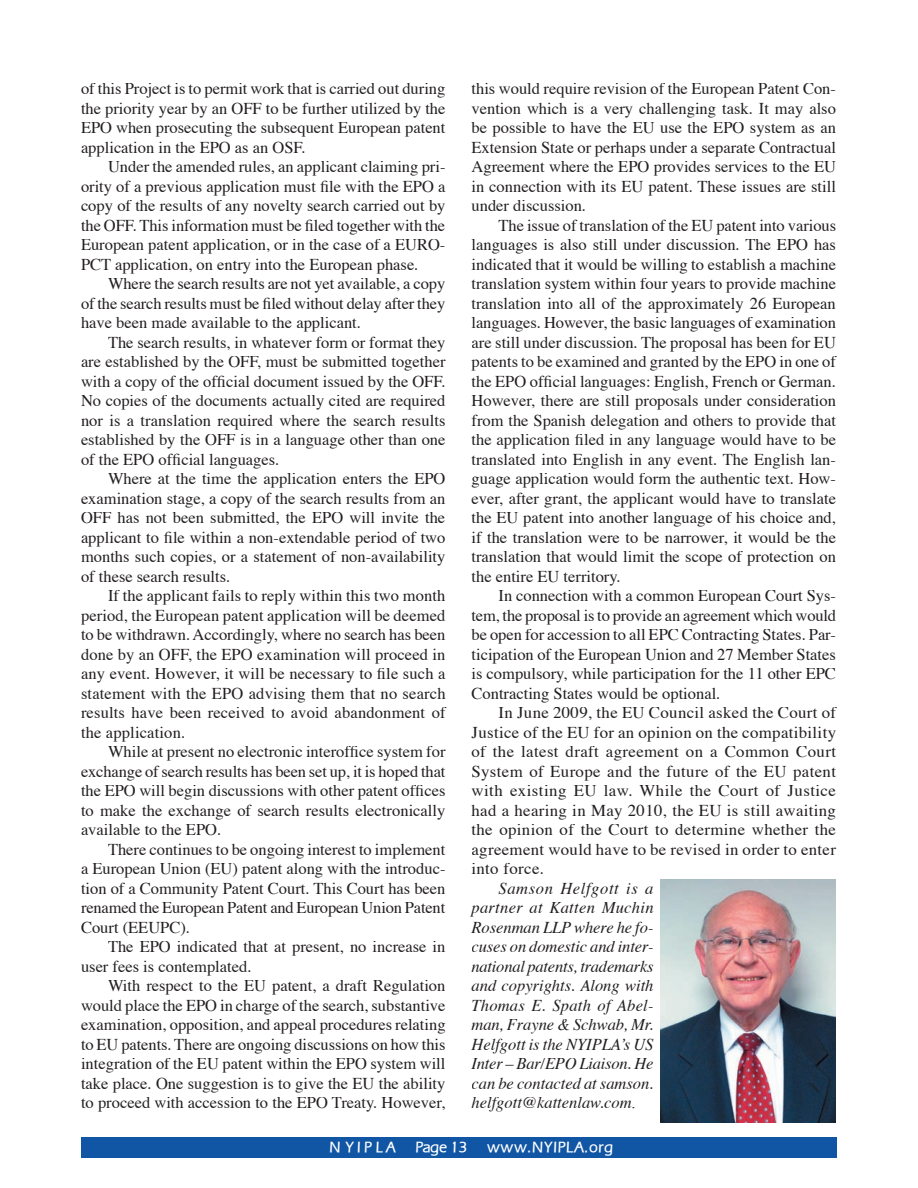
<style>
.page{position:relative;width:918px;height:1188px;background:#fff}
.page>*{position:absolute;margin:0;border:0;box-sizing:border-box;transform-origin:0 0}
.t1{font:16.5px/19.5px "Times";color:#231f20;text-align:justify}
.t2{font:italic 16.5px/19.5px "Times";color:#231f20;text-align:justify}
.t3{font:700 15px "Eric";letter-spacing:.11em;color:#fff}
.t4{font:700 15px "Eric";letter-spacing:.06em;color:#fff}
.s1{font-family:"Times New Roman";font-style:normal}
</style>
<div class="page">
<div style="left:81px;top:1137px;width:756px;height:21px;background:#1056a4"></div>
<img style="left:660px;top:879px;width:176px;height:244px">
<p class="t1" style="left:81px;top:78px;width:366px">of this Project is to permit work that is carried out during the priority year by an OFF to be further utilized by the EPO when prosecuting the subsequent European patent application in the EPO as an OSF.</p>
<p class="t1" style="left:81px;top:156px;width:366px;text-indent:27px">Under the amended rules, an applicant claiming pri&shy;ority of a previous application must file with the EPO a copy of the results of any novelty search carried out by the OFF. This information must be filed together with the European patent application, or in the case of a EURO-PCT application, on entry into the European phase.</p>
<p class="t1" style="left:81px;top:273px;width:366px;text-indent:27px">Where the search results are not yet available, a copy of the search results must be filed without delay after they have been made available to the applicant.</p>
<p class="t1" style="left:81px;top:331px;width:366px;text-indent:27px">The search results, in whatever form or format they are established by the OFF, must be submitted together with a copy of the official document issued by the OFF.<br>No copies of the documents actually cited are required nor is a translation required where the search results established by the OFF is in a language other than one of the EPO official languages.</p>
<p class="t1" style="left:81px;top:468px;width:366px;text-indent:27px">Where at the time the application enters the EPO examination stage, a copy of the search results from an OFF has not been submitted, the EPO will invite the applicant to file within a non-extendable period of two months such copies, or a statement of non-availability of these search results.</p>
<p class="t1" style="left:81px;top:585px;width:366px;text-indent:27px">If the applicant fails to reply within this two month period, the European patent application will be deemed to be withdrawn. Accordingly, where no search has been done by an OFF, the EPO examination will proceed in any event. However, it will be necessary to file such a statement with the EPO advising them that no search results have been received to avoid abandonment of the application.</p>
<p class="t1" style="left:81px;top:741px;width:366px;text-indent:27px">While at present no electronic interoffice system for exchange of search results has been set up, it is hoped that the EPO will begin discussions with other patent offices to make the exchange of search results electronically available to the EPO.</p>
<p class="t1" style="left:81px;top:838px;width:366px;text-indent:27px">There continues to be ongoing interest to implement a European Union (EU) patent along with the introduc&shy;tion of a Community Patent Court. This Court has been renamed the European Patent and European Union Patent Court (EEUPC).</p>
<p class="t1" style="left:81px;top:936px;width:366px;text-indent:27px">The EPO indicated that at present, no increase in user fees is contemplated.</p>
<p class="t1" style="left:81px;top:975px;width:366px;text-indent:27px">With respect to the EU patent, a draft Regulation would place the EPO in charge of the search, substantive examination, opposition, and appeal procedures relating to EU patents. There are ongoing discussions on how this integration of the EU patent within the EPO system will take place. One suggestion is to give the EU the ability to proceed with accession to the EPO Treaty. However,</p>
<p class="t1" style="left:472px;top:78px;width:366px">this would require revision of the European Patent Con&shy;vention which is a very challenging task. It may also be possible to have the EU use the EPO system as an Extension State or perhaps under a separate Contractual Agreement where the EPO provides services to the EU in connection with its EU patent. These issues are still under discussion.</p>
<p class="t1" style="left:472px;top:214px;width:366px;text-indent:27px">The issue of translation of the EU patent into various languages is also still under discussion. The EPO has indicated that it would be willing to establish a machine translation system within four years to provide machine translation into all of the approximately 26 European languages. However, the basic languages of examination are still under discussion. The proposal has been for EU patents to be examined and granted by the EPO in one of the EPO official languages: English, French or German.<br>However, there are still proposals under consideration from the Spanish delegation and others to provide that the application filed in any language would have to be translated into English in any event. The English lan&shy;guage application would form the authentic text. How&shy;ever, after grant, the applicant would have to translate the EU patent into another language of his choice and, if the translation were to be narrower, it would be the translation that would limit the scope of protection on the entire EU territory.</p>
<p class="t1" style="left:472px;top:585px;width:366px;text-indent:27px">In connection with a common European Court Sys&shy;tem, the proposal is to provide an agreement which would be open for accession to all EPC Contracting States. Par&shy;ticipation of the European Union and 27 Member States is compulsory, while participation for the 11 other EPC Contracting States would be optional.</p>
<p class="t1" style="left:472px;top:702px;width:366px;text-indent:27px">In June 2009, the EU Council asked the Court of Justice of the EU for an opinion on the compatibility of the latest draft agreement on a Common Court System of Europe and the future of the EU patent with existing EU law. While the Court of Justice had a hearing in May 2010, the EU is still awaiting the opinion of the Court to determine whether the agreement would have to be revised in order to enter into force.</p>
<p class="t2" style="left:472px;top:877px;width:184px;text-indent:27px">Samson Helfgott is a partner at Katten Muchin Rosenman LLP where he fo&shy;cuses on domestic and inter&shy;national patents, trademarks and copyrights. Along with Thomas E. Spath of Abel&shy;man, Frayne &amp; Schwab, Mr.<br>Helfgott is the NYIPLA’s US Inter – Bar/EPO Liaison. He can be contacted at samson. helfgott@kattenlaw.com<span class="s1">.</span></p>
<p class="t4" style="left:330px;top:1136px;width:67px">N Y I P L A</p>
<p class="t4" style="left:415px;top:1136px;width:53px">Page 13</p>
<p class="t3" style="left:487px;top:1136px;width:127px">www.NYIPLA.org</p>
</div>
